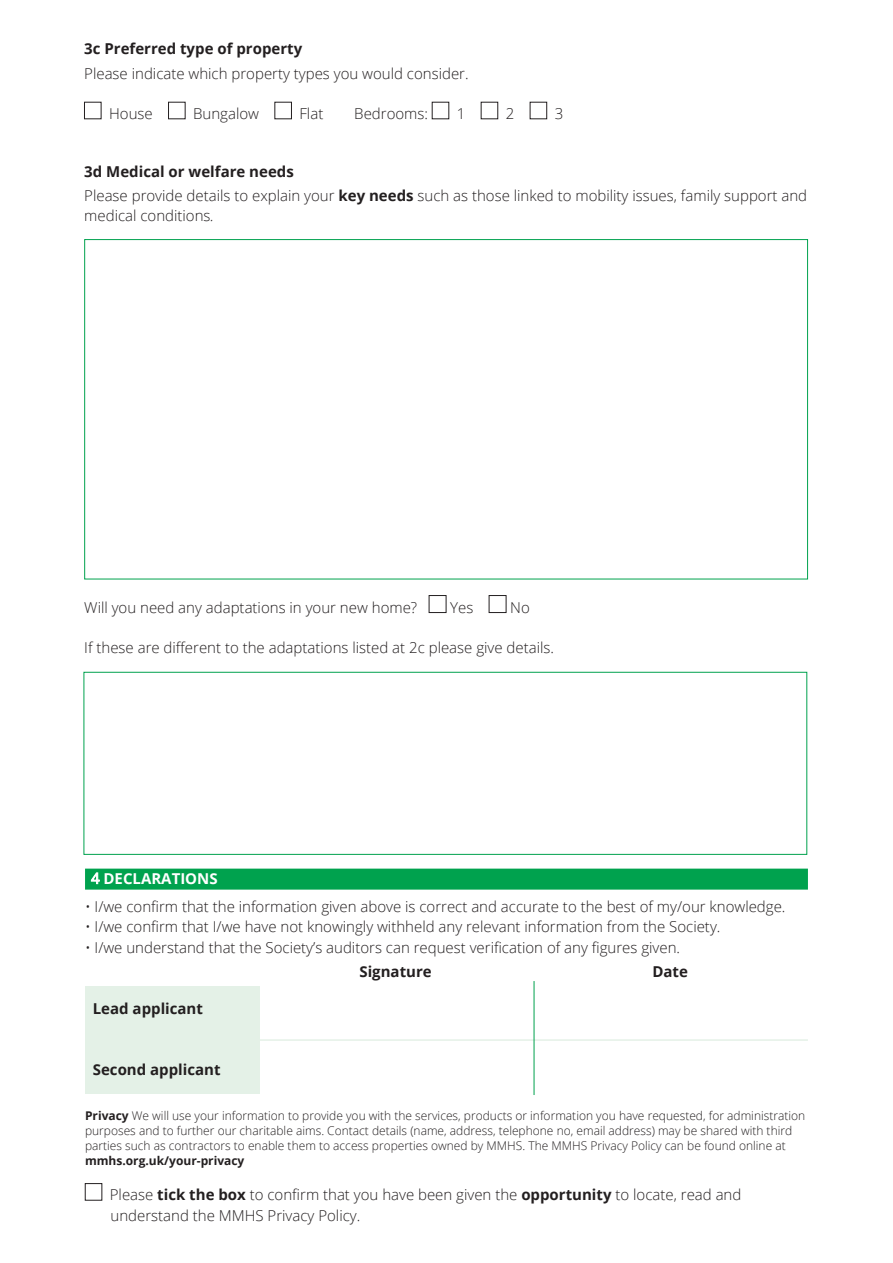
<style>
.page{position:relative;width:893px;height:1263px;background:#fff}
.page>*{position:absolute;margin:0;border:0;box-sizing:border-box;transform-origin:0 0}
.t1{font:300 15px/24.5px "Open Sans";color:#231f20}
.t2{font:700 15px "Open Sans";color:#231f20}
.t3{font:700 15px "Open Sans";color:#fff}
.t4{font:300 12px/15px "Open Sans";color:#231f20}
.t5{font:700 12px "Open Sans";color:#231f20}
.s1{font-weight:700}
.s2{font-style:italic}
.s3{font-weight:400}
</style>
<div class="page">
<div style="left:84px;top:672px;width:723px;height:183px;border:1px solid #00a24e"></div>
<div style="left:84px;top:102px;width:17px;height:17px;border:1px solid #231f20"></div>
<div style="left:168px;top:102px;width:17px;height:17px;border:1px solid #231f20"></div>
<div style="left:275px;top:102px;width:17px;height:17px;border:1px solid #231f20"></div>
<div style="left:530px;top:102px;width:17px;height:17px;border:1px solid #231f20"></div>
<div style="left:429px;top:595px;width:17px;height:18px;border:1px solid #231f20"></div>
<div style="left:489px;top:595px;width:17px;height:18px;border:1px solid #231f20"></div>
<hr style="left:85px;top:1039px;width:723px;height:2px;background:#e4f1e7">
<div style="left:85px;top:869px;width:723px;height:21px;background:#00a24e"></div>
<div style="left:85px;top:986px;width:174px;height:108px;background:#e4f1e7"></div>
<hr style="left:534px;top:981px;width:1px;height:114px;background:#00a24e">
<div style="left:85px;top:1183px;width:17px;height:17px;border:1px solid #231f20"></div>
<p class="t2" style="left:84px;top:38px;width:219px">3c Preferred type of property</p>
<p class="t1" style="left:84px;top:60px;width:386px">Please indicate which property types you would consider.</p>
<p class="t1" style="left:109px;top:101px;width:45px">House</p>
<p class="t1" style="left:193px;top:101px;width:67px">Bungalow</p>
<p class="t1" style="left:299px;top:101px;width:25px">Flat</p>
<p class="t1" style="left:354px;top:101px;width:75px">Bedrooms:</p>
<p class="t1" style="left:457px;top:101px;width:10px">1</p>
<p class="t1" style="left:506px;top:101px;width:10px">2</p>
<p class="t1" style="left:555px;top:101px;width:10px">3</p>
<p class="t1" style="left:84px;top:158px;width:724px"><span class="s1">3d Medical or welfare needs<br></span>Please provide details to explain your <span class="s1">key needs</span> such as those linked to mobility issues, family support and</p>
<p class="t1" style="left:84px;top:203px;width:131px">medical conditions<span class="s2">.</span></p>
<p class="t1" style="left:84px;top:595px;width:334px">Will you need any adaptations in your new home?</p>
<p class="t1" style="left:450px;top:595px;width:25px">Yes</p>
<p class="t1" style="left:510px;top:595px;width:21px">No</p>
<p class="t1" style="left:84px;top:635px;width:471px">If these are different to the adaptations listed at 2c please give details.</p>
<p class="t3" style="left:91px;top:867px;width:128px"><span class="s3">4</span> DECLARATIONS</p>
<p class="t1" style="left:85px;top:894px;width:702px">• I/we confirm that the information given above is correct and accurate to the best of my/our knowledge.</p>
<p class="t1" style="left:85px;top:914px;width:637px">• I/we confirm that I/we have not knowingly withheld any relevant information from the Society.</p>
<p class="t1" style="left:85px;top:934px;width:597px">• I/we understand that the Society’s auditors can request verification of any figures given.</p>
<p class="t2" style="left:359px;top:961px;width:74px">Signature</p>
<p class="t2" style="left:652px;top:961px;width:37px">Date</p>
<p class="t2" style="left:93px;top:998px;width:112px">Lead applicant</p>
<p class="t2" style="left:93px;top:1059px;width:129px">Second applicant</p>
<p class="t4" style="left:85px;top:1108px;width:722px"><span class="s1">Privacy</span> We will use your information to provide you with the services, products or information you have requested, for administration purposes and to further our charitable aims. Contact details (name, address, telephone no, email address) may be shared with third parties such as contractors to enable them to access properties owned by MMHS. The MMHS Privacy Policy can be found online at</p>
<p class="t5" style="left:85px;top:1152px;width:161px">mmhs.org.uk/your-privacy</p>
<p class="t1" style="left:110px;top:1184px;width:633px;line-height:20.2px">Please <span class="s1">tick the box</span> to confirm that you have been given the <span class="s1">opportunity</span> to locate, read and understand the MMHS Privacy Policy.</p>
</div>
